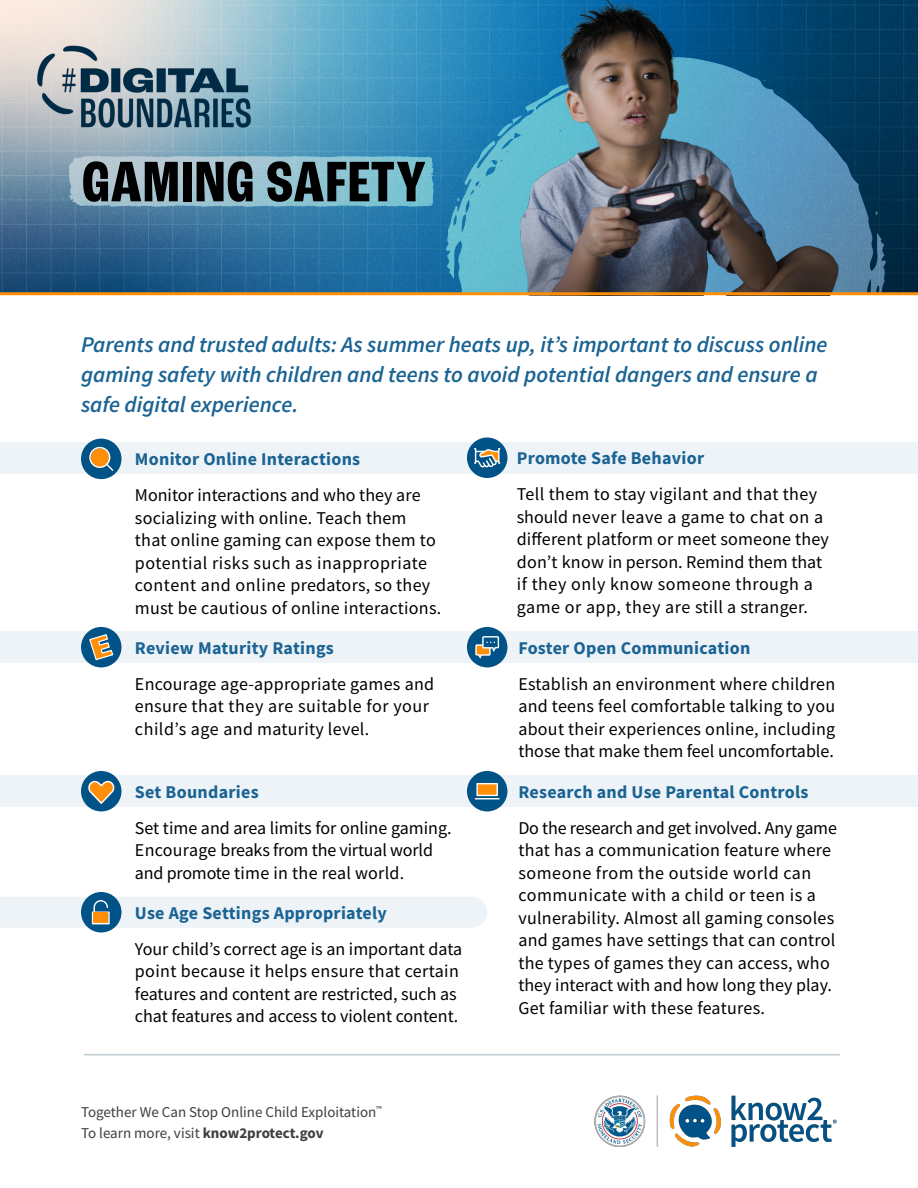
<style>
.page{position:relative;width:918px;height:1188px;background:#fff}
.page>*{position:absolute;margin:0;border:0;box-sizing:border-box;transform-origin:0 0}
.t1{font:700 condensed 60px "Roc Grotesk";letter-spacing:.015em;color:#000}
.Body_Copy{font:italic 600 22.5px/30px "Source Sans Pro";color:#1a6393}
.Body_Copy-2{font:18px/22.5px "Source Sans Pro";letter-spacing:.015em;color:#000}
.t2{font:700 18px "Source Sans Pro";letter-spacing:.015em;color:#1a6393}
.t3{font:15px "Source Sans Pro";color:#3e3e3f}
.s1{font-weight:700}
</style>
<div class="page">
<div style="left:0;top:776px;width:517px;height:31px;background:#edf3f7"></div>
<div style="left:0;top:442px;width:517px;height:31px;background:#edf3f7"></div>
<div style="left:482px;top:442px;width:436px;height:31px;background:#edf3f7"></div>
<div style="left:482px;top:632px;width:436px;height:31px;background:#edf3f7"></div>
<div style="left:482px;top:776px;width:436px;height:31px;background:#edf3f7"></div>
<div style="left:0;top:632px;width:517px;height:31px;background:#edf3f7"></div>
<img style="left:0;top:0;width:918px;height:292px">
<hr style="left:84px;top:1054px;width:756px;height:1px;background:#bfcad1">
<img style="left:35px;top:43px;width:218px;height:87px">
<div style="left:467px;top:771px;width:40px;height:40px;background:#005287;border-radius:50%"></div>
<svg style="left:475px;top:783px;width:25px;height:16px"></svg>
<img style="left:507px;top:0;width:340px;height:292px">
<hr style="left:0;top:292px;width:918px;height:3px;background:#ff8f08">
<div style="left:81px;top:771px;width:41px;height:40px;background:#005287;border-radius:50%"></div>
<svg style="left:88px;top:781px;width:27px;height:23px"></svg>
<div style="left:467px;top:627px;width:40px;height:40px;background:#005287;border-radius:50%"></div>
<svg style="left:475px;top:636px;width:24px;height:22px"></svg>
<div style="left:81px;top:627px;width:41px;height:40px;background:#005287;border-radius:50%"></div>
<svg style="left:89px;top:634px;width:25px;height:27px"></svg>
<div style="left:467px;top:438px;width:40px;height:40px;background:#005287;border-radius:50%"></div>
<svg style="left:474px;top:448px;width:26px;height:19px"></svg>
<div style="left:81px;top:439px;width:41px;height:40px;background:#005287;border-radius:50%"></div>
<svg style="left:89px;top:447px;width:24px;height:24px"></svg>
<div style="left:81px;top:892px;width:41px;height:41px;background:#005287;border-radius:50%"></div>
<svg style="left:0;top:897px;width:487px;height:31px;background:#dfe9f0"></svg>
<div style="left:93px;top:913px;width:15px;height:10px;background:#ff8f08"></div>
<img style="left:594px;top:1095px;width:243px;height:52px">
<h1 class="t1" style="left:82px;top:146px;width:346px">GAMING SAFETY</h1>
<p class="Body_Copy" style="left:81px;top:330px;width:748px">Parents and trusted adults: As summer heats up, it’s important to discuss online gaming safety with children and teens to avoid potential dangers and ensure a safe digital experience.</p>
<h2 class="t2" style="left:135px;top:447px;width:227px">Monitor Online Interactions</h2>
<p class="Body_Copy-2" style="left:135px;top:484px;width:308px">Monitor interactions and who they are socializing with online. Teach them that online gaming can expose them to potential risks such as inappropriate content and online predators, so they must be cautious of online interactions.</p>
<h2 class="t2" style="left:517px;top:446px;width:189px">Promote Safe Behavior</h2>
<p class="Body_Copy-2" style="left:517px;top:483px;width:314px">Tell them to stay vigilant and that they should never leave a game to chat on a different platform or meet someone they don’t know in person. Remind them that if they only know someone through a game or app, they are still a stranger.</p>
<h2 class="t2" style="left:135px;top:635px;width:200px">Review Maturity Ratings</h2>
<p class="Body_Copy-2" style="left:135px;top:672px;width:301px">Encourage age-appropriate games and ensure that they are suitable for your child’s age and maturity level.</p>
<h2 class="t2" style="left:135px;top:779px;width:125px">Set Boundaries</h2>
<p class="Body_Copy-2" style="left:135px;top:816px;width:318px">Set time and area limits for online gaming.<br>Encourage breaks from the virtual world and promote time in the real world.</p>
<h2 class="t2" style="left:135px;top:900px;width:254px">Use Age Settings Appropriately</h2>
<p class="Body_Copy-2" style="left:135px;top:937px;width:329px">Your child’s correct age is an important data point because it helps ensure that certain features and content are restricted, such as chat features and access to violent content.</p>
<p class="t3" style="left:81px;top:1102px;width:302px">Together We Can Stop Online Child Exploitation<sup>™</sup></p>
<p class="t3" style="left:81px;top:1123px;width:244px">To learn more, visit <span class="s1">know2protect.gov</span></p>
<h2 class="t2" style="left:518px;top:635px;width:233px">Foster Open Communication</h2>
<p class="Body_Copy-2" style="left:518px;top:672px;width:318px;text-align:justify">Establish an environment where children and teens feel comfortable talking to you about their experiences online, including those that make them feel uncomfortable.</p>
<h2 class="t2" style="left:518px;top:779px;width:292px">Research and Use Parental Controls</h2>
<p class="Body_Copy-2" style="left:518px;top:816px;width:320px">Do the research and get involved. Any game that has a communication feature where someone from the outside world can communicate with a child or teen is a vulnerability. Almost all gaming consoles and games have settings that can control the types of games they can access, who they interact with and how long they play.<br>Get familiar with these features.</p>
</div>
